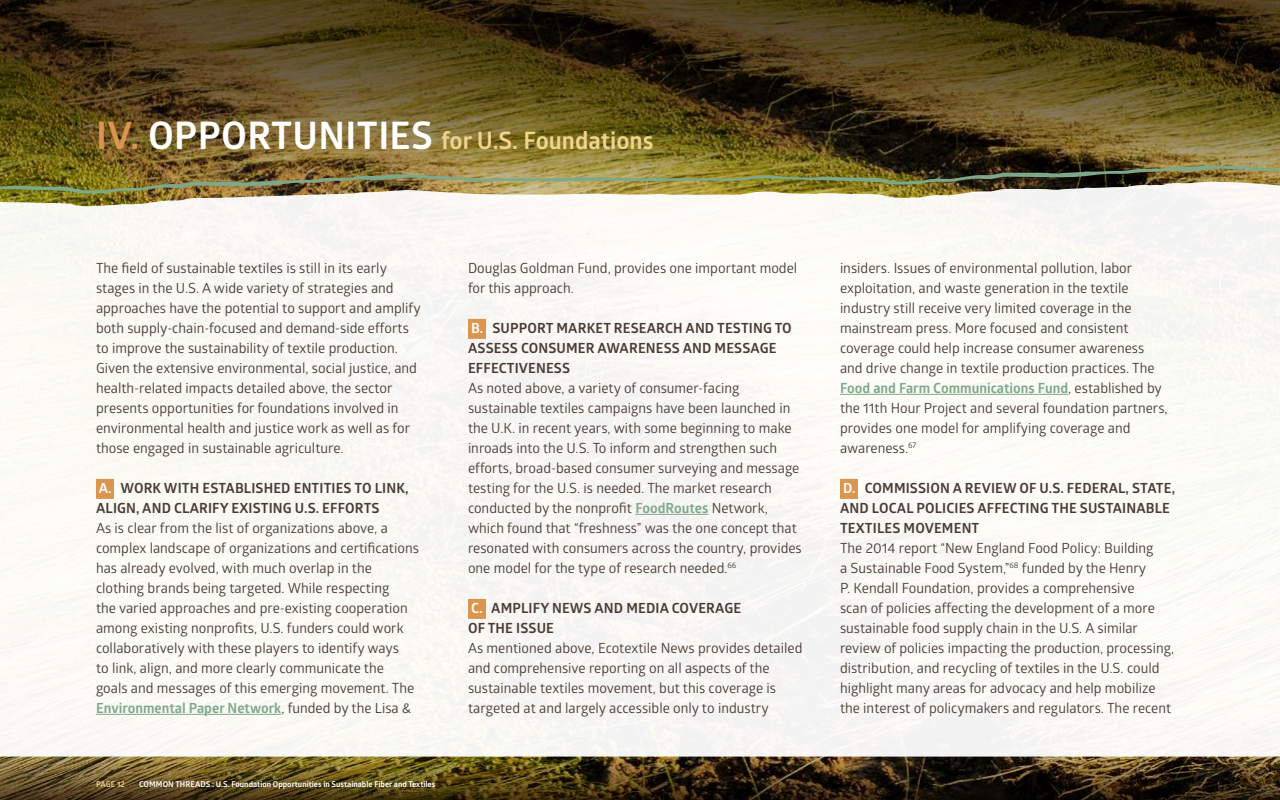
<style>
.page{position:relative;width:1280px;height:800px;background:#fff}
.page>*{position:absolute;margin:0;border:0;box-sizing:border-box;transform-origin:0 0}
.t1{font:700 24px "Glober";color:#f0d38d}
.t2{font:14px/20px "Glober";color:#493a33}
.t3{font:700 14px/20px "Glober";letter-spacing:.01em;color:#493a33}
.t4{font:700 8px "Glober";color:#fff}
.t5{font:700 8px "Glober";letter-spacing:-.005em;color:#f0d38d}
.s1{font-size:38px;color:#da964f}
.s2{font-size:38px;color:#fff}
.s3{color:#fff}
.s4{font-weight:700;color:#7ea88a}
</style>
<div class="page">
<svg style="left:0;top:0;width:1280px;height:166px;background:#51421b"></svg>
<img style="left:0;top:757px;width:1280px;height:43px">
<img style="left:0;top:166px;width:1280px;height:16px">
<div style="left:0;top:182px;width:1280px;height:575px;background:#faf9f4"></div>
<div style="left:96px;top:479px;width:18px;height:20px;background:#da964f"></div>
<hr style="left:96px;top:714px;width:185px;height:1px;background:#7ea88a">
<div style="left:468px;top:319px;width:18px;height:20px;background:#da964f"></div>
<hr style="left:635px;top:514px;width:73px;height:1px;background:#7ea88a">
<div style="left:468px;top:599px;width:18px;height:20px;background:#da964f"></div>
<hr style="left:840px;top:394px;width:228px;height:1px;background:#7ea88a">
<div style="left:840px;top:479px;width:18px;height:20px;background:#da964f"></div>
<h1 class="t1" style="left:96px;top:123px;width:559px"><span class="s1">IV.</span> <span class="s2">OPPORTUNITIES</span> for U.S. Foundations</h1>
<p class="t2" style="left:96px;top:257px;width:326px">The field of sustainable textiles is still in its early stages in the U.S. A wide variety of strategies and approaches have the potential to support and amplify both supply-chain-focused and demand-side efforts to improve the sustainability of textile production.<br>Given the extensive environmental, social justice, and health-related impacts detailed above, the sector presents opportunities for foundations involved in environmental health and justice work as well as for those engaged in sustainable agriculture.</p>
<p class="t3" style="left:96px;top:478px;width:314px"><span class="s3">A.</span> WORK WITH ESTABLISHED ENTITIES TO LINK,<br>ALIGN, AND CLARIFY EXISTING U.S. EFFORTS</p>
<p class="t2" style="left:96px;top:517px;width:324px">As is clear from the list of organizations above, a complex landscape of organizations and certifications has already evolved, with much overlap in the clothing brands being targeted. While respecting<br>the varied approaches and pre-existing cooperation among existing nonprofits, U.S. funders could work collaboratively with these players to identify ways<br>to link, align, and more clearly communicate the goals and messages of this emerging movement. The <span class="s4">Environmental Paper Network</span>, funded by the Lisa &amp;</p>
<p class="t5" style="left:96px;top:779px;width:30px">PAGE 12</p>
<p class="t4" style="left:139px;top:779px;width:298px">COMMON THREADS : U.S. Foundation Opportunities in Sustainable Fiber and Textiles</p>
<p class="t2" style="left:468px;top:257px;width:331px">Douglas Goldman Fund, provides one important model for this approach.</p>
<p class="t3" style="left:468px;top:318px;width:325px"><span class="s3">B.</span> SUPPORT MARKET RESEARCH AND TESTING TO<br>ASSESS CONSUMER AWARENESS AND MESSAGE<br>EFFECTIVENESS</p>
<p class="t2" style="left:468px;top:377px;width:335px">As noted above, a variety of consumer-facing sustainable textiles campaigns have been launched in the U.K. in recent years, with some beginning to make inroads into the U.S. To inform and strengthen such efforts, broad-based consumer surveying and message testing for the U.S. is needed. The market research conducted by the nonprofit <span class="s4">FoodRoutes</span> Network, which found that “freshness” was the one concept that resonated with consumers across the country, provides one model for the type of research needed.<sup>66</sup></p>
<p class="t3" style="left:468px;top:598px;width:275px"><span class="s3">C.</span> AMPLIFY NEWS AND MEDIA COVERAGE<br>OF THE ISSUE</p>
<p class="t2" style="left:468px;top:637px;width:336px">As mentioned above, Ecotextile News provides detailed and comprehensive reporting on all aspects of the sustainable textiles movement, but this coverage is targeted at and largely accessible only to industry</p>
<p class="t2" style="left:840px;top:257px;width:329px">insiders. Issues of environmental pollution, labor exploitation, and waste generation in the textile industry still receive very limited coverage in the mainstream press. More focused and consistent coverage could help increase consumer awareness and drive change in textile production practices. The <span class="s4">Food and Farm Communications Fund</span>, established by the 11th Hour Project and several foundation partners, provides one model for amplifying coverage and awareness.<sup>67</sup></p>
<p class="t3" style="left:840px;top:478px;width:337px"><span class="s3">D.</span> COMMISSION A REVIEW OF U.S. FEDERAL, STATE,<br>AND LOCAL POLICIES AFFECTING THE SUSTAINABLE<br>TEXTILES MOVEMENT</p>
<p class="t2" style="left:840px;top:537px;width:336px">The 2014 report “New England Food Policy: Building<br>a Sustainable Food System,”<sup>68</sup> funded by the Henry<br>P. Kendall Foundation, provides a comprehensive<br>scan of policies affecting the development of a more sustainable food supply chain in the U.S. A similar review of policies impacting the production, processing, distribution, and recycling of textiles in the U.S. could highlight many areas for advocacy and help mobilize the interest of policymakers and regulators. The recent</p>
</div>
